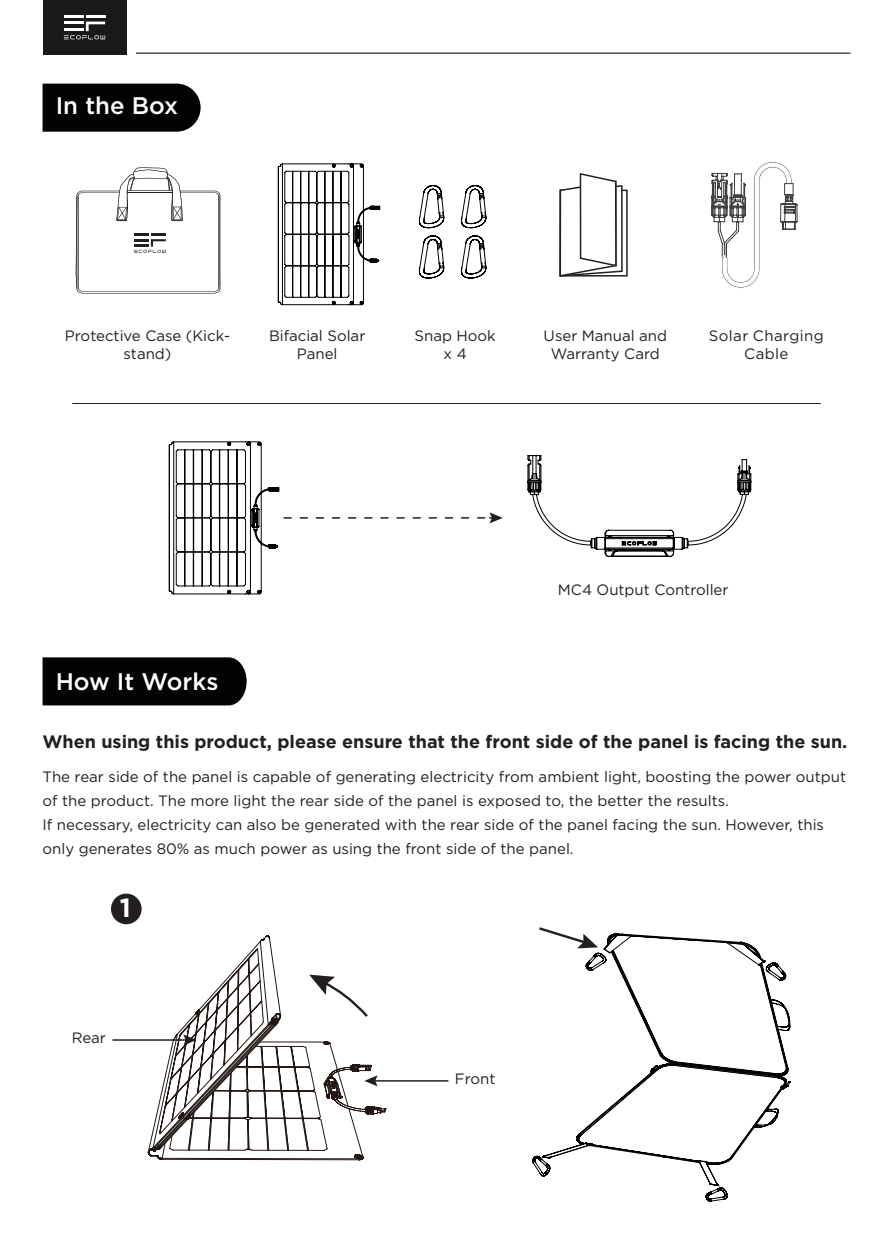
<style>
.page{position:relative;width:893px;height:1259px;background:#fff}
.page>*{position:absolute;margin:0;border:0;box-sizing:border-box;transform-origin:0 0}
.t1{font:700 26.4px "Gotham";color:#fff}
.t2{font:500 24px "Gotham";color:#fff}
.t3{font:700 18px "Gotham";color:#231f20}
.t4{font:15px/18px "Gotham";color:#231f20;text-align:center}
.t5{font:15px "Gotham";letter-spacing:.025em;color:#231f20}
</style>
<div class="page">
<hr style="left:43px;top:52px;width:807px;height:2px;background:#4d4e50">
<div style="left:34px;top:38px;width:102px;height:32px;background:#fff"></div>
<div style="left:43px;top:0;width:84px;height:54px;background:#181918"></div>
<svg style="left:64px;top:15px;width:41px;height:25px"></svg>
<div style="left:43px;top:84px;width:158px;height:48px;background:#030303"></div>
<div style="left:43px;top:657px;width:204px;height:48px;background:#030303"></div>
<div style="left:111px;top:893px;width:31px;height:31px;background:#231f20;border-radius:50%"></div>
<hr style="left:72px;top:403px;width:749px;height:1px;background:#231f20">
<svg style="left:169px;top:441px;width:334px;height:154px"></svg>
<svg style="left:527px;top:455px;width:225px;height:102px"></svg>
<hr style="left:374px;top:1080px;width:74px;height:1px;background:#231f20">
<hr style="left:112px;top:1039px;width:74px;height:1px;background:#231f20">
<svg style="left:532px;top:1156px;width:196px;height:46px"></svg>
<svg style="left:536px;top:927px;width:254px;height:259px"></svg>
<svg style="left:148px;top:935px;width:238px;height:225px"></svg>
<div style="left:559px;top:190px;width:69px;height:86px;border:2px solid #231f20"></div>
<svg style="left:559px;top:173px;width:64px;height:104px"></svg>
<hr style="left:220px;top:196px;width:1px;height:90px;background:#231f20">
<svg style="left:76px;top:167px;width:144px;height:126px"></svg>
<svg style="left:278px;top:163px;width:102px;height:143px"></svg>
<svg style="left:418px;top:235px;width:27px;height:44px"></svg>
<svg style="left:418px;top:185px;width:27px;height:44px"></svg>
<svg style="left:461px;top:185px;width:26px;height:44px"></svg>
<svg style="left:461px;top:235px;width:26px;height:44px"></svg>
<svg style="left:711px;top:161px;width:87px;height:127px"></svg>
<p class="t2" style="left:56px;top:90px;width:124px">In the Box</p>
<p class="t4" style="left:65px;top:326px;width:167px">Protective Case (Kick&shy;stand)</p>
<p class="t4" style="left:269px;top:326px;width:98px">Bifacial Solar<br>Panel</p>
<p class="t4" style="left:414px;top:326px;width:83px">Snap Hook</p>
<p class="t4" style="left:444px;top:344px;width:25px">x 4</p>
<p class="t4" style="left:544px;top:326px;width:125px">User Manual and</p>
<p class="t4" style="left:551px;top:344px;width:110px">Warranty Card</p>
<p class="t5" style="left:709px;top:326px;width:116px">Solar Charging</p>
<p class="t4" style="left:744px;top:344px;width:46px">Cable</p>
<p class="t2" style="left:56px;top:665px;width:164px">How It Works</p>
<p class="t4" style="left:558px;top:580px;width:172px">MC4 Output Controller</p>
<p class="t3" style="left:43px;top:729px;width:806px">When using this product, please ensure that the front side of the panel is facing the sun.</p>
<p class="t4" style="left:43px;top:764px;width:805px;line-height:24px;text-align:left">The rear side of the panel is capable of generating electricity from ambient light, boosting the power output of the product. The more light the rear side of the panel is exposed to, the better the results.</p>
<p class="t4" style="left:43px;top:812px;width:783px;line-height:24px;text-align:left">If necessary, electricity can also be generated with the rear side of the panel facing the sun. However, this only generates 80% as much power as using the front side of the panel.</p>
<p class="t1" style="left:120px;top:890px;width:13px">1</p>
<p class="t4" style="left:72px;top:1028px;width:36px">Rear</p>
<p class="t4" style="left:455px;top:1069px;width:42px">Front</p>
</div>
